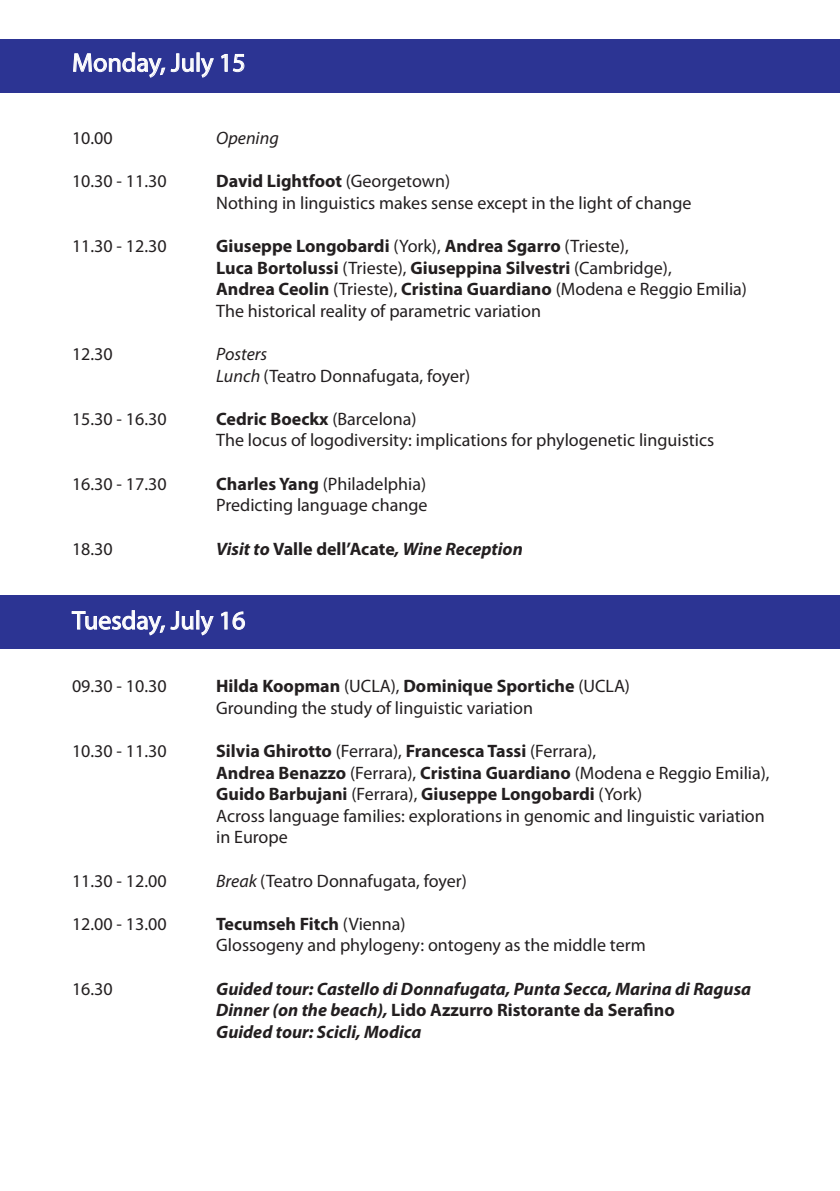
<style>
.page{position:relative;width:840px;height:1191px;background:#fff}
.page>*{position:absolute;margin:0;border:0;box-sizing:border-box;transform-origin:0 0}
.t1{font:26px "Myriad Pro";color:#fff}
.t2{font:18px/21.6px "Myriad Pro";color:#231f20}
.t3{font:italic 700 18px/21.6px "Myriad Pro";color:#231f20}
.t4{font:italic 18px "Myriad Pro";color:#231f20}
.s1{font-weight:700}
.s2{font-style:italic}
.s3{font-style:normal}
</style>
<div class="page">
<div style="left:0;top:39px;width:839px;height:54px;background:#2c3493"></div>
<svg style="left:73px;top:52px;width:121px;height:26px"></svg>
<div style="left:196px;top:52px;width:4px;height:20px;border:1px solid #fff"></div>
<svg style="left:200px;top:58px;width:14px;height:20px"></svg>
<svg style="left:221px;top:54px;width:24px;height:19px"></svg>
<div style="left:0;top:595px;width:839px;height:54px;background:#2c3493"></div>
<svg style="left:71px;top:610px;width:123px;height:26px"></svg>
<div style="left:196px;top:610px;width:3px;height:19px;border:1px solid #fff"></div>
<svg style="left:200px;top:616px;width:14px;height:20px"></svg>
<svg style="left:221px;top:611px;width:24px;height:19px"></svg>
<h1 class="t1" style="left:72px;top:48px;width:175px">Monday, July 15</h1>
<p class="t2" style="left:72px;top:127px;width:42px">10.00</p>
<p class="t4" style="left:216px;top:128px;width:64px">Opening</p>
<p class="t2" style="left:72px;top:171px;width:96px">10.30 - 11.30</p>
<p class="t2" style="left:216px;top:171px;width:476px"><span class="s1">David Lightfoot</span> (Georgetown)<br>Nothing in linguistics makes sense except in the light of change</p>
<p class="t2" style="left:72px;top:235px;width:96px">11.30 - 12.30</p>
<p class="t2" style="left:216px;top:235px;width:532px"><span class="s1">Giuseppe Longobardi</span> (York), <span class="s1">Andrea Sgarro</span> (Trieste),<br><span class="s1">Luca Bortolussi</span> (Trieste), <span class="s1">Giuseppina Silvestri</span> (Cambridge),<br><span class="s1">Andrea Ceolin</span> (Trieste), <span class="s1">Cristina Guardiano</span> (Modena e Reggio Emilia)<br>The historical reality of parametric variation</p>
<p class="t2" style="left:72px;top:343px;width:42px">12.30</p>
<p class="t2" style="left:216px;top:343px;width:255px"><span class="s2">Posters<br>Lunch</span> (Teatro Donnafugata, foyer)</p>
<p class="t2" style="left:72px;top:408px;width:96px">15.30 - 16.30</p>
<p class="t2" style="left:216px;top:408px;width:499px"><span class="s1">Cedric Boeckx</span> (Barcelona)<br>The locus of logodiversity: implications for phylogenetic linguistics</p>
<p class="t2" style="left:72px;top:473px;width:96px">16.30 - 17.30</p>
<p class="t2" style="left:216px;top:473px;width:212px"><span class="s1">Charles Yang</span> (Philadelphia)<br>Predicting language change</p>
<p class="t2" style="left:72px;top:538px;width:42px">18.30</p>
<p class="t3" style="left:216px;top:538px;width:308px">Visit to <span class="s3">Valle dell’Acate</span>, Wine Reception</p>
<h1 class="t1" style="left:72px;top:606px;width:175px">Tuesday, July 16</h1>
<p class="t2" style="left:72px;top:675px;width:96px">09.30 - 10.30</p>
<p class="t2" style="left:216px;top:675px;width:415px"><span class="s1">Hilda Koopman</span> (UCLA), <span class="s1">Dominique Sportiche</span> (UCLA)<br>Grounding the study of linguistic variation</p>
<p class="t2" style="left:72px;top:740px;width:96px">10.30 - 11.30</p>
<p class="t2" style="left:216px;top:740px;width:554px"><span class="s1">Silvia Ghirotto</span> (Ferrara), <span class="s1">Francesca Tassi</span> (Ferrara),<br><span class="s1">Andrea Benazzo</span> (Ferrara), <span class="s1">Cristina Guardiano</span> (Modena e Reggio Emilia), <span class="s1">Guido Barbujani</span> (Ferrara), <span class="s1">Giuseppe Longobardi</span> (York)<br>Across language families: explorations in genomic and linguistic variation in Europe</p>
<p class="t2" style="left:72px;top:870px;width:96px">11.30 - 12.00</p>
<p class="t2" style="left:216px;top:870px;width:252px"><span class="s2">Break</span> (Teatro Donnafugata, foyer)</p>
<p class="t2" style="left:72px;top:913px;width:96px">12.00 - 13.00</p>
<p class="t2" style="left:216px;top:913px;width:431px"><span class="s1">Tecumseh Fitch</span> (Vienna)<br>Glossogeny and phylogeny: ontogeny as the middle term</p>
<p class="t2" style="left:72px;top:978px;width:42px">16.30</p>
<p class="t3" style="left:216px;top:978px;width:536px">Guided tour: Castello di Donnafugata, Punta Secca, Marina di Ragusa<br>Dinner (on the beach), <span class="s3">Lido Azzurro Ristorante da Serafino<br></span>Guided tour: Scicli, Modica</p>
</div>
